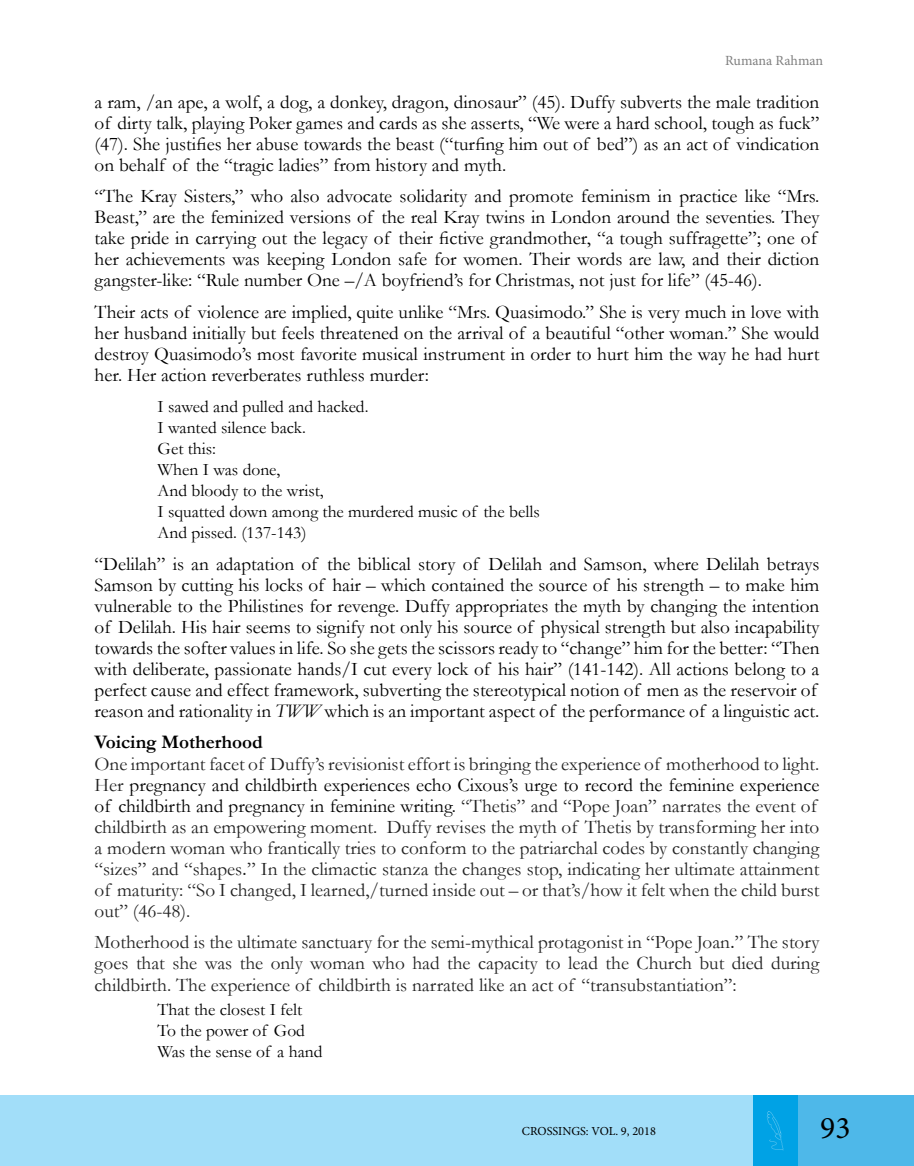
<style>
.page{position:relative;width:914px;height:1166px;background:#fff}
.page>*{position:absolute;margin:0;border:0;box-sizing:border-box;transform-origin:0 0}
.t1{font:31.5px "Minion Pro";color:#000}
.t2{font:19.25px/21px "Garamond";color:#000;text-align:justify}
.t3{font:19.25px/21px "Garamond";color:#222}
.t4{font:700 19.25px "Garamond";color:#000}
.t5{font:17.5px/21px "Garamond";color:#000}
.t6{font:14px "Minion Pro";letter-spacing:-.005em;color:#808080}
.t7{font:12.25px "Minion Pro";color:#000}
.s1{font-style:italic}
.s2{color:#000}
.s3{font-family:"Calibri"}
</style>
<div class="page">
<div style="left:752px;top:1096px;width:46px;height:70px;background:#00a2e5"></div>
<div style="left:0;top:1096px;width:752px;height:70px;background:#a2def9"></div>
<div style="left:798px;top:1096px;width:116px;height:70px;background:#4eb8e9"></div>
<svg style="left:767px;top:1111px;width:16px;height:39px"></svg>
<p class="t6" style="left:725px;top:51px;width:99px">Rumana Rahman</p>
<p class="t2" style="left:94px;top:91px;width:726px">a ram, /an ape, a wolf, a dog, a donkey, dragon, dinosaur” (45). Duffy subverts the male tradition of dirty talk, playing Poker games and cards as she asserts, “We were a hard school, tough as fuck” (47). She justifies her abuse towards the beast (“turfing him out of bed”) as an act of vindication on behalf of the “tragic ladies” from history and myth.</p>
<p class="t2" style="left:94px;top:185px;width:726px;text-align:left">“The Kray Sisters,” who also advocate solidarity and promote feminism in practice like “Mrs.<br>Beast,” are the feminized versions of the real Kray twins in London around the seventies. They take pride in carrying out the legacy of their fictive grandmother, “a tough suffragette”; one of her achievements was keeping London safe for women. Their words are law, and their diction gangster-like: “Rule number One –/A boyfriend’s for Christmas, not just for life” (45-46).</p>
<p class="t2" style="left:94px;top:301px;width:726px">Their acts of violence are implied, quite unlike “Mrs. Quasimodo.” She is very much in love with her husband initially but feels threatened on the arrival of a beautiful “other woman.” She would destroy Quasimodo’s most favorite musical instrument in order to hurt him the way he had hurt her. Her action reverberates ruthless murder:</p>
<p class="t5" style="left:158px;top:396px;width:384px">I sawed and pulled and hacked.<br>I wanted silence back.<br>Get this:<br>When I was done,<br>And bloody to the wrist,<br>I squatted down among the murdered music of the bells<br>And pissed. (137-143)</p>
<p class="t2" style="left:94px;top:553px;width:726px;text-align:left">“Delilah” is an adaptation of the biblical story of Delilah and Samson, where Delilah betrays Samson by cutting his locks of hair – which contained the source of his strength – to make him vulnerable to the Philistines for revenge. Duffy appropriates the myth by changing the intention of Delilah. His hair seems to signify not only his source of physical strength but also incapability towards the softer values in life. So she gets the scissors ready to “change” him for the better: “Then with deliberate, passionate hands/I cut every lock of his hair” (141-142). All actions belong to a perfect cause and effect framework, subverting the stereotypical notion of men as the reservoir of reason and rationality in <span class="s1">TWW</span> which is an important aspect of the performance of a linguistic act.</p>
<p class="t4" style="left:94px;top:729px;width:170px">Voicing Motherhood</p>
<p class="t3" style="left:94px;top:752px;width:726px">One important facet of Duffy’s revisionist effort is bringing the experience of motherhood to light.<br>Her <span class="s2">pregnancy and childbirth experiences echo Cixous’s urge to record the feminine experience of childbirth and pregnancy in feminine writing.</span> “Thetis” and “Pope Joan” narrates the event of childbirth as an empowering moment. Duffy revises the myth of Thetis by transforming her into a modern woman who frantically tries to conform to the patriarchal codes by constantly changing “sizes” and “shapes<span class="s3">.</span>” In the climactic stanza the changes stop, indicating her ultimate attainment of maturity: “So I changed, I learned,/turned inside out – or that’s/how it felt when the child burst out” (46-48).</p>
<p class="t3" style="left:94px;top:930px;width:726px;text-align:justify">Motherhood is the ultimate sanctuary for the semi-mythical protagonist in “Pope Joan<span class="s3">.</span>” The story goes that she was the only woman who had the capacity to lead the Church but died during childbirth. The experience of childbirth is narrated like an act of “transubstantiation”:</p>
<p class="t5" style="left:158px;top:999px;width:166px">That the closest I felt<br>To the power of God<br>Was the sense of a hand</p>
<p class="t7" style="left:522px;top:1123px;width:135px">CROSSINGS: VOL. 9, 2018</p>
<h1 class="t1" style="left:820px;top:1106px;width:32px">93</h1>
</div>
